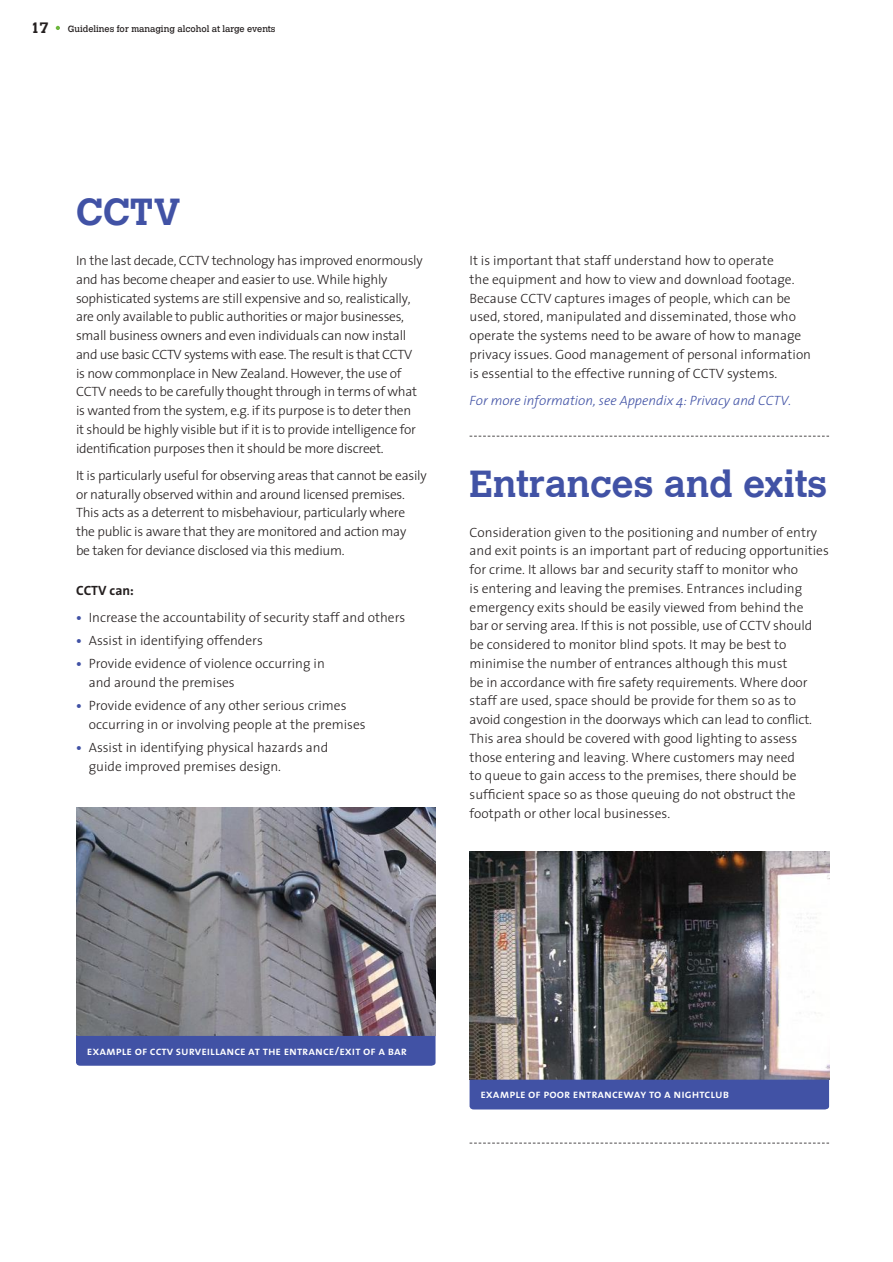
<style>
.page{position:relative;width:893px;height:1262px;background:#fff}
.page>*{position:absolute;margin:0;border:0;box-sizing:border-box;transform-origin:0 0}
.t1{font:700 37.5px "Calvert";color:#4152a5}
.t2{font:700 15px "Calvert";color:#241f1f}
.t3{font:13.5px/18.8px "The Sans NZ Light";color:#241f1f}
.t4{font:13.5px/18.8px "The Sans NZ Light";letter-spacing:-.02em;color:#241f1f}
.t5{font:italic 13.5px "The Sans NZ Light";color:#4152a5}
.t6{font:13.5px "The Sans NZ Bold";color:#241f1f}
.t7{font:12px "The Sans NZ Semi Bold Caps";color:#fff}
.t8{font:9px "Calvert";color:#241f1f}
.s1{font-family:"The Sans NZ Bold";color:#4152a5}
</style>
<div class="page">
<svg style="left:56px;top:26px;width:4px;height:4px"></svg>
<img style="left:76px;top:807px;width:359px;height:229px">
<img style="left:469px;top:851px;width:360px;height:228px">
<svg style="left:469px;top:436px;width:360px;height:1px"></svg>
<svg style="left:469px;top:1142px;width:360px;height:1px"></svg>
<div style="left:76px;top:1036px;width:359px;height:30px;background:#4152a5"></div>
<div style="left:469px;top:1079px;width:360px;height:30px;background:#4152a5"></div>
<p class="t2" style="left:30px;top:18px;width:20px">17</p>
<p class="t8" style="left:68px;top:23px;width:209px">Guidelines for managing alcohol at large events</p>
<h1 class="t1" style="left:76px;top:188px;width:106px">CCTV</h1>
<p class="t4" style="left:76px;top:251px;width:348px">In the last decade, CCTV technology has improved enormously and has become cheaper and easier to use. While highly sophisticated systems are still expensive and so, realistically, are only available to public authorities or major businesses, small business owners and even individuals can now install and use basic CCTV systems with ease. The result is that CCTV is now commonplace in New Zealand. However, the use of CCTV needs to be carefully thought through in terms of what is wanted from the system, e.g. if its purpose is to deter then it should be highly visible but if it is to provide intelligence for identification purposes then it should be more discreet.</p>
<p class="t4" style="left:76px;top:465px;width:352px">It is particularly useful for observing areas that cannot be easily or naturally observed within and around licensed premises.<br>This acts as a deterrent to misbehaviour, particularly where the public is aware that they are monitored and action may<br>be taken for deviance disclosed via this medium.</p>
<p class="t6" style="left:76px;top:579px;width:59px">CCTV can:</p>
<p class="t3" style="left:76px;top:608px;width:331px"><span class="s1">•</span> Increase the accountability of security staff and others</p>
<p class="t3" style="left:76px;top:631px;width:188px"><span class="s1">•</span> Assist in identifying offenders</p>
<p class="t3" style="left:89px;top:654px;width:237px;text-indent:-13px"><span class="s1">•</span> Provide evidence of violence occurring in and around the premises</p>
<p class="t3" style="left:89px;top:695px;width:278px;text-indent:-13px"><span class="s1">•</span> Provide evidence of any other serious crimes occurring in or involving people at the premises</p>
<p class="t3" style="left:89px;top:737px;width:241px;text-indent:-13px"><span class="s1">•</span> Assist in identifying physical hazards and guide improved premises design.</p>
<p class="t3" style="left:469px;top:251px;width:343px">It is important that staff understand how to operate<br>the equipment and how to view and download footage.<br>Because CCTV captures images of people, which can be used, stored, manipulated and disseminated, those who operate the systems need to be aware of how to manage privacy issues. Good management of personal information is essential to the effective running of CCTV systems.</p>
<p class="t5" style="left:469px;top:389px;width:323px">For more information, see Appendix 4: Privacy and CCTV.</p>
<h1 class="t1" style="left:469px;top:460px;width:359px">Entrances and exits</h1>
<p class="t3" style="left:469px;top:522px;width:361px">Consideration given to the positioning and number of entry and exit points is an important part of reducing opportunities for crime. It allows bar and security staff to monitor who<br>is entering and leaving the premises. Entrances including emergency exits should be easily viewed from behind the<br>bar or serving area. If this is not possible, use of CCTV should be considered to monitor blind spots. It may be best to minimise the number of entrances although this must<br>be in accordance with fire safety requirements. Where door staff are used, space should be provide for them so as to avoid congestion in the doorways which can lead to conflict.<br>This area should be covered with good lighting to assess those entering and leaving. Where customers may need<br>to queue to gain access to the premises, there should be sufficient space so as those queuing do not obstruct the footpath or other local businesses.</p>
<p class="t7" style="left:87px;top:1040px;width:321px">example of cctv surveillance at the entrance/exit of a bar</p>
<p class="t7" style="left:480px;top:1084px;width:250px">example of poor entranceway to a nightclub</p>
</div>
